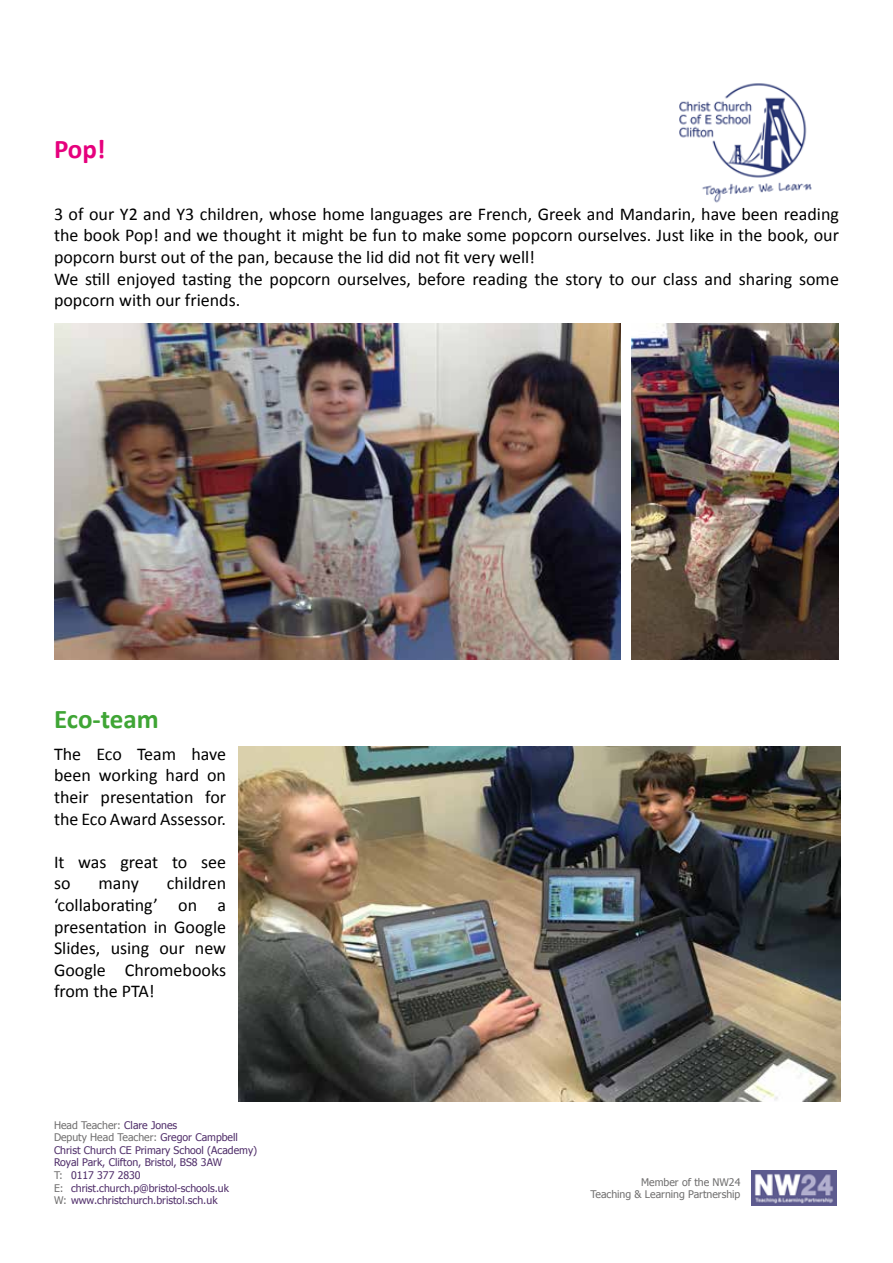
<style>
.page{position:relative;width:893px;height:1263px;background:#fff}
.page>*{position:absolute;margin:0;border:0;box-sizing:border-box;transform-origin:0 0}
.t1{font:700 27px "Calibri";letter-spacing:-.005em;color:#3fa535}
.t2{font:700 27px "Calibri";color:#e6007d}
.t3{font:18px/21.6px "Calibri";color:#000}
.t4{font:10.5px/12.6px "Tahoma";color:#502e6a}
.t5{font:10.5px/12.6px "Tahoma";color:#706f6f;text-align:right}
.s1{color:#706f6f}
</style>
<div class="page">
<img style="left:752px;top:1171px;width:85px;height:35px">
<img style="left:679px;top:83px;width:133px;height:120px">
<img style="left:54px;top:323px;width:567px;height:336px">
<img style="left:631px;top:323px;width:208px;height:336px">
<img style="left:238px;top:746px;width:602px;height:355px">
<h1 class="t2" style="left:54px;top:131px;width:53px">Pop!</h1>
<p class="t3" style="left:54px;top:203px;width:786px">3 of our Y2 and Y3 children, whose home languages are French, Greek and Mandarin, have been reading the book Pop! and we thought it might be fun to make some popcorn ourselves. Just like in the book, our popcorn burst out of the pan, because the lid did not fit very well!<br>We still enjoyed tasting the popcorn ourselves, before reading the story to our class and sharing some popcorn with our friends.</p>
<h1 class="t1" style="left:54px;top:702px;width:106px">Eco-team</h1>
<p class="t3" style="left:54px;top:743px;width:174px;text-align:justify">The Eco Team have been working hard on their presentation for the Eco Award Assessor.</p>
<p class="t3" style="left:54px;top:851px;width:174px">It was great to see so</p>
<p class="t3" style="left:54px;top:873px;width:174px;text-align:justify;text-indent:113px">children ‘collaborating’ on a presentation in Google Slides, using our new Google Chromebooks from the PTA!</p>
<p class="t3" style="left:99px;top:873px;width:42px">many</p>
<p class="t4" style="left:54px;top:1118px;width:205px"><span class="s1">Head Teacher:</span> Clare Jones<br><span class="s1">Deputy Head Teacher:</span> Gregor Campbell Christ Church CE Primary School (Academy)<br>Royal Park, Clifton, Bristol, BS8 3AW<br><span class="s1">T:</span> 0117 377 2830<br><span class="s1">E:</span> christ.church.p@bristol-schools.uk<br><span class="s1">W:</span> www.christchurch.bristol.sch.uk</p>
<p class="t5" style="left:590px;top:1175px;width:152px">Member of the NW24<br>Teaching &amp; Learning Partnership</p>
</div>
